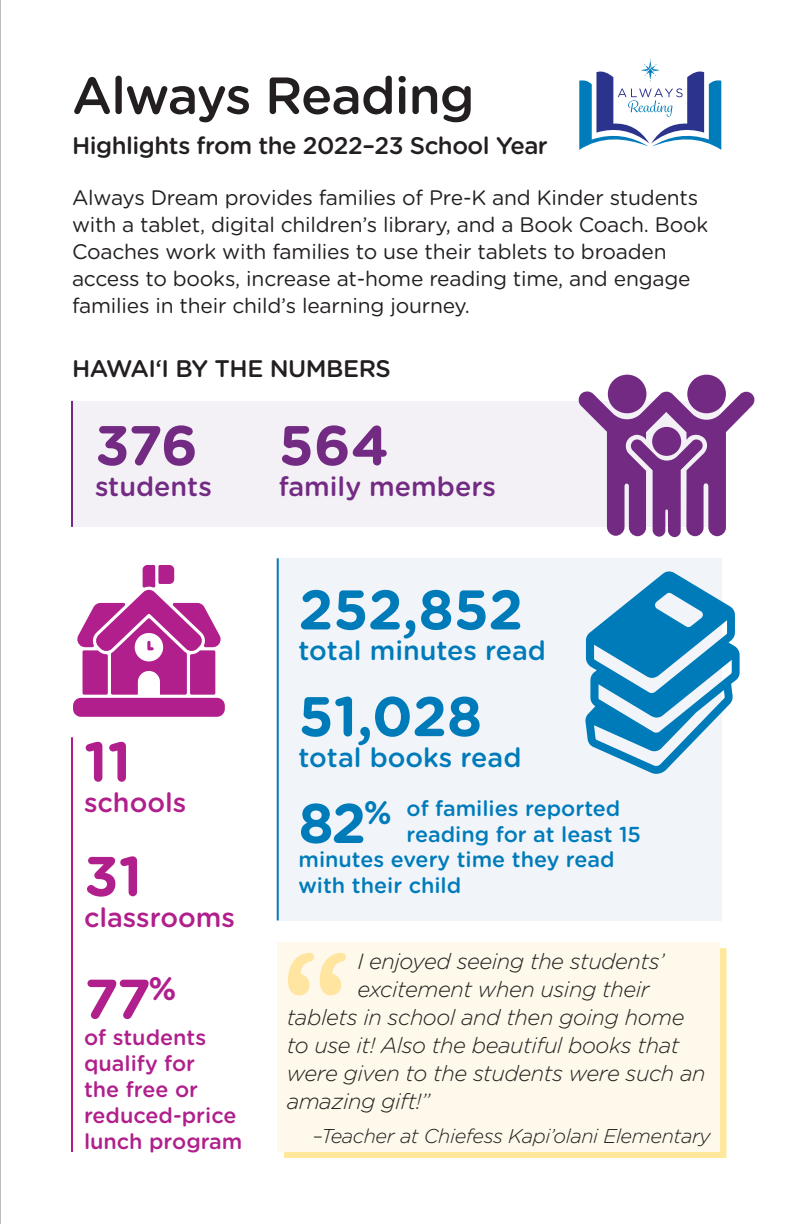
<style>
.page{position:relative;width:792px;height:1224px;background:#fff}
.page>*{position:absolute;margin:0;border:0;box-sizing:border-box;transform-origin:0 0}
.t1{font:700 55.8px "Gotham Rounded";letter-spacing:-.005em;color:#007bba}
.t2{font:700 55.8px "Gotham Rounded";color:#b01f8c}
.t3{font:700 55.8px "Gotham Rounded";letter-spacing:-.015em;color:#722a83}
.Heading{font:500 52px "Gotham Rounded";letter-spacing:-.02em;color:#231f20}
.word_after_number{font:500 27px "Gotham Rounded";color:#007bba}
.word_after_number-2{font:500 27px "Gotham Rounded";color:#722a83}
.word_after_number-3{font:500 27px "Gotham Rounded";color:#b01f8c}
.Heading-2{font:500 24px "Gotham Rounded";letter-spacing:-.02em;color:#231f20}
.t4{font:italic 300 22px "Gotham Rounded";letter-spacing:-.02em;color:#231f20}
.t5{font:500 21.6px "Gotham Rounded";color:#007bba}
.words_after_percenta{font:500 21.6px/26px "Gotham Rounded";color:#b01f8c}
.Intro_Paragraphs{font:21px/27px "Gotham Rounded";letter-spacing:-.01em;color:#231f20}
.Quote_Name{font:italic 300 20px "Gotham Rounded";letter-spacing:-.02em;color:#231f20}
</style>
<div class="page">
<div style="left:71px;top:401px;width:649px;height:126px;background:#f3f0f6"></div>
<div style="left:608px;top:375px;width:38px;height:38px;background:#722a83;border-radius:50%"></div>
<div style="left:687px;top:375px;width:39px;height:38px;background:#722a83;border-radius:50%"></div>
<svg style="left:578px;top:390px;width:177px;height:147px"></svg>
<svg style="left:579px;top:59px;width:142px;height:91px"></svg>
<div style="left:73px;top:698px;width:152px;height:19px;background:#b01f8c;border-radius:8px"></div>
<svg style="left:77px;top:565px;width:144px;height:130px"></svg>
<hr style="left:71px;top:737px;width:2px;height:415px;background:#b01f8c">
<hr style="left:71px;top:401px;width:2px;height:126px;background:#722a83">
<div style="left:277px;top:558px;width:444px;height:362px;background:#f1f5fa"></div>
<div style="left:284px;top:949px;width:442px;height:209px;background:#ffe79c"></div>
<div style="left:278px;top:943px;width:442px;height:209px;background:#fef9ea"></div>
<svg style="left:288px;top:953px;width:58px;height:42px"></svg>
<svg style="left:585px;top:571px;width:155px;height:203px"></svg>
<hr style="left:277px;top:558px;width:2px;height:362px;background:#007bba">
<hr style="left:0;top:0;width:1px;height:1224px;background:#bcbdc0">
<p class="Heading" style="left:72px;top:58px;width:404px">Always Reading</p>
<p class="Heading-2" style="left:72px;top:128px;width:477px">Highlights from the 2022–23 School Year</p>
<p class="Intro_Paragraphs" style="left:72px;top:183px;width:638px">Always Dream provides families of Pre-K and Kinder students with a tablet, digital children’s library, and a Book Coach. Book Coaches work with families to use their tablets to broaden access to books, increase at-home reading time, and engage families in their child’s learning journey.</p>
<p class="Heading-2" style="left:72px;top:352px;width:320px">HAWAI‘I BY THE NUMBERS</p>
<p class="t3" style="left:95px;top:404px;width:104px">376</p>
<p class="word_after_number-2" style="left:95px;top:467px;width:118px">students</p>
<p class="t2" style="left:84px;top:721px;width:49px">11</p>
<p class="word_after_number-3" style="left:84px;top:783px;width:104px">schools</p>
<p class="t2" style="left:84px;top:835px;width:60px">31</p>
<p class="word_after_number-3" style="left:84px;top:898px;width:153px">classrooms</p>
<p class="t2" style="left:84px;top:958px;width:94px">77<sup>%</sup></p>
<p class="words_after_percenta" style="left:84px;top:1023px;width:160px">of students qualify for<br>the free or reduced-price lunch program</p>
<p class="t3" style="left:279px;top:404px;width:112px">564</p>
<p class="word_after_number-2" style="left:279px;top:467px;width:219px">family members</p>
<p class="t1" style="left:298px;top:569px;width:226px">252,852</p>
<p class="word_after_number" style="left:298px;top:631px;width:249px">total minutes read</p>
<p class="t1" style="left:298px;top:676px;width:185px">51,028</p>
<p class="word_after_number" style="left:298px;top:738px;width:225px">total books read</p>
<p class="t5" style="left:406px;top:793px;width:215px">of families reported</p>
<p class="t5" style="left:406px;top:819px;width:236px">reading for at least 15</p>
<p class="t5" style="left:298px;top:844px;width:318px">minutes every time they read</p>
<p class="t5" style="left:298px;top:870px;width:164px">with their child</p>
<p class="t1" style="left:298px;top:782px;width:95px">82<sup>%</sup></p>
<p class="t4" style="left:357px;top:947px;width:309px">I enjoyed seeing the students’</p>
<p class="t4" style="left:357px;top:975px;width:294px">excitement when using their</p>
<p class="t4" style="left:287px;top:1003px;width:399px">tablets in school and then going home</p>
<p class="t4" style="left:287px;top:1031px;width:394px">to use it! Also the beautiful books that</p>
<p class="t4" style="left:287px;top:1059px;width:420px">were given to the students were such an</p>
<p class="t4" style="left:287px;top:1087px;width:145px">amazing gift!”</p>
<p class="Quote_Name" style="left:313px;top:1123px;width:400px">–Teacher at Chiefess Kapi’olani Elementary</p>
</div>
